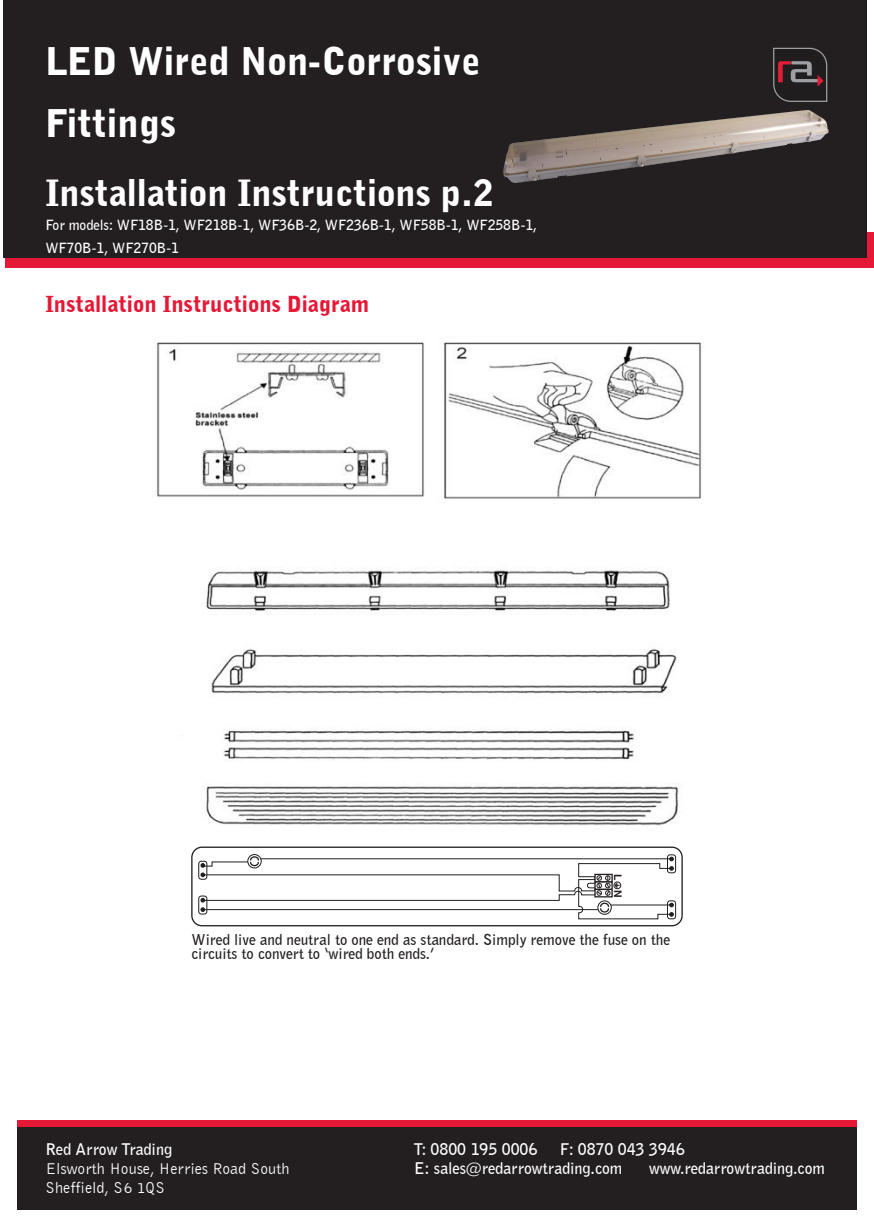
<style>
.page{position:relative;width:874px;height:1225px;background:#fff}
.page>*{position:absolute;margin:0;border:0;box-sizing:border-box;transform-origin:0 0}
.t1{font:900 38px/62px "Bell Gothic BT";color:#fff}
.t2{font:900 36px "Bell Gothic BT";color:#fff}
.t3{font:900 22px "Bell Gothic BT";color:#e51836}
.t4{font:700 16px/19.2px "Bell Gothic BT";color:#fff}
.t5{font:16px "Bell Gothic BT";color:#fff}
.t6{font:700 15px/14px "Bell Gothic BT";color:#231f20}
.t7{font:700 14px "Bell Gothic BT";color:#fff}
.t8{font:700 10.4px "Helvetica";color:#231f20}
</style>
<div class="page">
<div style="left:6px;top:232px;width:867px;height:36px;background:#e51836"></div>
<div style="left:3px;top:0;width:863px;height:257px;background:#231f20"></div>
<div style="left:17px;top:1120px;width:839px;height:37px;background:#e51836"></div>
<div style="left:17px;top:1127px;width:839px;height:82px;background:#231f20"></div>
<svg style="left:773px;top:47px;width:54px;height:55px"></svg>
<img style="left:156px;top:342px;width:546px;height:484px">
<img style="left:502px;top:110px;width:326px;height:73px">
<div style="left:666px;top:900px;width:9px;height:19px;border:1px solid #231f20;border-radius:3px"></div>
<div style="left:666px;top:854px;width:9px;height:19px;border:1px solid #231f20;border-radius:3px"></div>
<div style="left:198px;top:860px;width:9px;height:19px;border:1px solid #231f20;border-radius:3px"></div>
<div style="left:198px;top:895px;width:9px;height:19px;border:1px solid #231f20;border-radius:3px"></div>
<div style="left:247px;top:854px;width:14px;height:14px;border:1px solid #231f20;border-radius:50%"></div>
<svg style="left:200px;top:855px;width:473px;height:65px"></svg>
<div style="left:191px;top:846px;width:491px;height:80px;border:1px solid #231f20;border-radius:10px"></div>
<p class="t1" style="left:45px;top:30px;width:436px">LED Wired Non-Corrosive<br>Fittings</p>
<p class="t2" style="left:45px;top:170px;width:449px">Installation Instructions p.2</p>
<p class="t7" style="left:45px;top:216px;width:493px">For models: WF18B-1, WF218B-1, WF36B-2, WF236B-1, WF58B-1, WF258B-1,</p>
<p class="t7" style="left:45px;top:238px;width:135px">WF70B-1, WF270B-1</p>
<p class="t3" style="left:45px;top:290px;width:325px">Installation Instructions Diagram</p>
<p class="t8" style="left:624px;top:874px;width:25px;rotate:90deg">L N</p>
<p class="t6" style="left:191px;top:931px;width:480px">Wired live and neutral to one end as standard. Simply remove the fuse on the circuits to convert to ‘wired both ends.’</p>
<p class="t4" style="left:45px;top:1139px;width:128px">Red Arrow Trading</p>
<p class="t5" style="left:45px;top:1158px;width:245px">Elsworth House, Herries Road South</p>
<p class="t5" style="left:45px;top:1178px;width:121px">Sheffield, S6 1QS</p>
<p class="t4" style="left:414px;top:1139px;width:272px;text-indent:145px">F: 0870 043 3946<br>E: sales@redarrowtrading.com</p>
<p class="t4" style="left:414px;top:1139px;width:125px">T: 0800 195 0006</p>
<p class="t4" style="left:648px;top:1158px;width:177px">www.redarrowtrading.com</p>
</div>
